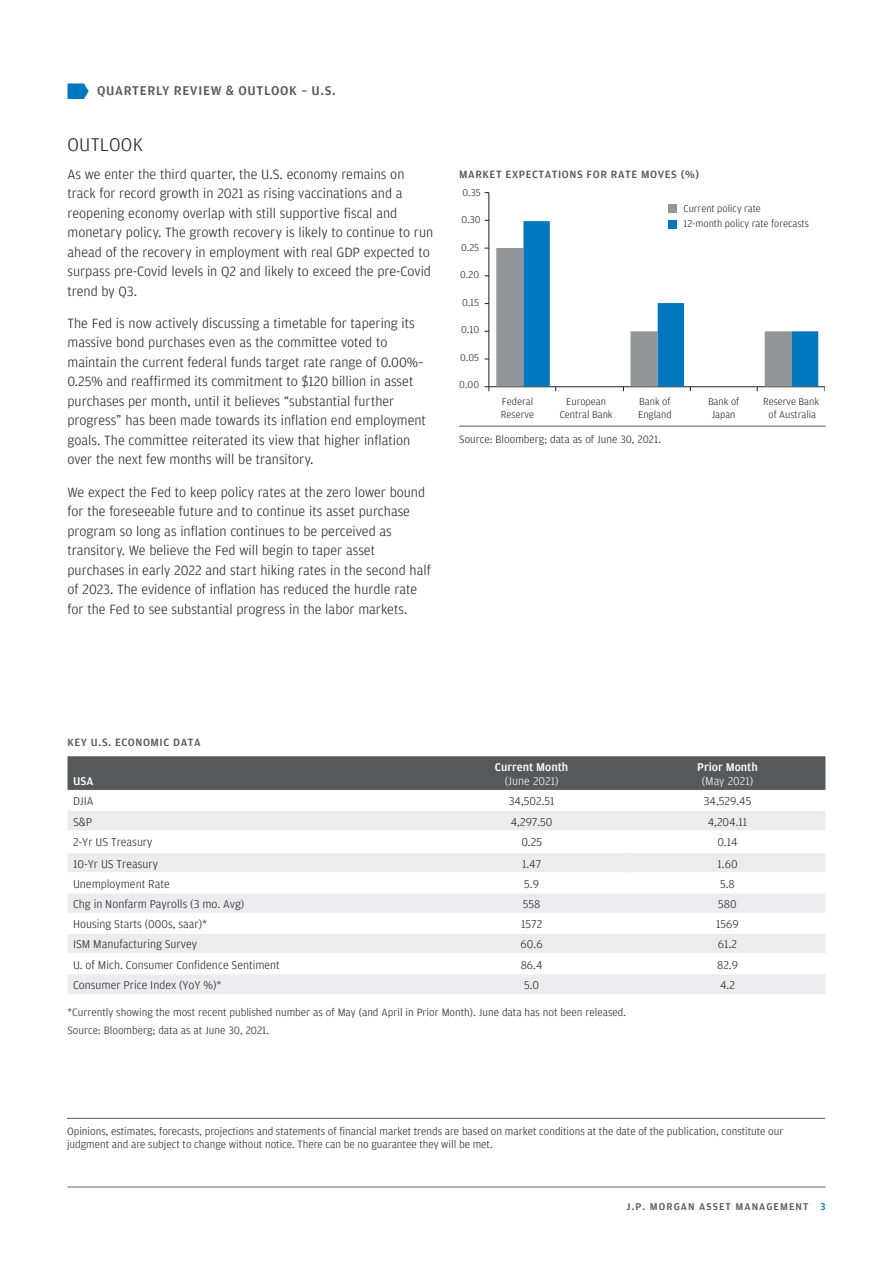
<style>
.page{position:relative;width:893px;height:1263px;background:#fff}
.page>*{position:absolute;margin:0;border:0;box-sizing:border-box;transform-origin:0 0}
.t1{font:300 19.5px "Amplitude";letter-spacing:.01em;color:#231f20}
.t2{font:300 14.25px/19.5px "Amplitude";color:#231f20}
.t3{font:500 13.5px "Amplitude";letter-spacing:.05em;color:#57585a}
.t4{font:300 12px "Amplitude";color:#231f20}
.t5{font:500 12px "Amplitude";color:#fff}
.t6{font:300 12px "Amplitude";color:#fff}
.t7{font:300 11.25px/18.9px "Amplitude";color:#231f20}
.t8{font:500 11.25px "Amplitude";letter-spacing:.05em;color:#57585a}
.t9{font:300 10.5px/12.6px "Amplitude";color:#231f20}
.t10{font:500 10.5px "Amplitude";letter-spacing:.1em;color:#57585a}
.s1{color:#0077bf}
</style>
<div class="page">
<hr style="left:68px;top:1186px;width:757px;height:2px;background:#939598">
<svg style="left:68px;top:83px;width:21px;height:16px"></svg>
<div style="left:68px;top:756px;width:757px;height:34px;background:#57585a"></div>
<svg style="left:68px;top:811px;width:757px;height:183px;fill:#ececee"></svg>
<svg style="left:68px;top:954px;width:757px;height:19px"></svg>
<hr style="left:68px;top:830px;width:366px;height:1px;background:#fff">
<hr style="left:434px;top:830px;width:196px;height:1px;background:#fff">
<hr style="left:630px;top:830px;width:195px;height:1px;background:#fff">
<hr style="left:68px;top:852px;width:366px;height:1px;background:#fff">
<hr style="left:434px;top:852px;width:196px;height:1px;background:#fff">
<hr style="left:630px;top:852px;width:195px;height:1px;background:#fff">
<hr style="left:68px;top:872px;width:366px;height:1px;background:#fff">
<hr style="left:434px;top:872px;width:196px;height:1px;background:#fff">
<hr style="left:630px;top:872px;width:195px;height:1px;background:#fff">
<hr style="left:68px;top:893px;width:366px;height:1px;background:#fff">
<hr style="left:434px;top:893px;width:196px;height:1px;background:#fff">
<hr style="left:630px;top:893px;width:195px;height:1px;background:#fff">
<hr style="left:68px;top:913px;width:366px;height:1px;background:#fff">
<hr style="left:434px;top:913px;width:196px;height:1px;background:#fff">
<hr style="left:630px;top:913px;width:195px;height:1px;background:#fff">
<hr style="left:68px;top:933px;width:366px;height:1px;background:#fff">
<hr style="left:434px;top:933px;width:196px;height:1px;background:#fff">
<hr style="left:630px;top:933px;width:195px;height:1px;background:#fff">
<hr style="left:68px;top:953px;width:366px;height:1px;background:#fff">
<hr style="left:434px;top:953px;width:196px;height:1px;background:#fff">
<hr style="left:630px;top:953px;width:195px;height:1px;background:#fff">
<hr style="left:68px;top:973px;width:366px;height:1px;background:#fff">
<hr style="left:434px;top:973px;width:196px;height:1px;background:#fff">
<hr style="left:630px;top:973px;width:195px;height:1px;background:#fff">
<hr style="left:489px;top:193px;width:1px;height:194px;background:#231f20">
<svg style="left:485px;top:386px;width:5px;height:5px"></svg>
<div style="left:669px;top:204px;width:8px;height:9px;background:#939598"></div>
<div style="left:669px;top:220px;width:8px;height:8px;background:#0077bf"></div>
<hr style="left:489px;top:386px;width:336px;height:1px;background:#231f20">
<svg style="left:496px;top:248px;width:296px;height:143px"></svg>
<svg style="left:523px;top:221px;width:295px;height:165px"></svg>
<hr style="left:459px;top:426px;width:366px;height:1px;background:#57585a">
<hr style="left:67px;top:1118px;width:758px;height:1px;background:#57585a">
<p class="t3" style="left:97px;top:82px;width:240px">QUARTERLY REVIEW &amp; OUTLOOK – U.S.</p>
<h1 class="t1" style="left:68px;top:132px;width:77px">OUTLOOK</h1>
<p class="t2" style="left:68px;top:164px;width:367px">As we enter the third quarter, the U.S. economy remains on track for record growth in 2021 as rising vaccinations and a reopening economy overlap with still supportive fiscal and monetary policy. The growth recovery is likely to continue to run ahead of the recovery in employment with real GDP expected to surpass pre-Covid levels in Q2 and likely to exceed the pre-Covid trend by Q3.</p>
<p class="t2" style="left:68px;top:313px;width:360px">The Fed is now actively discussing a timetable for tapering its massive bond purchases even as the committee voted to maintain the current federal funds target rate range of 0.00%– 0.25% and reaffirmed its commitment to $120 billion in asset purchases per month, until it believes “substantial further progress” has been made towards its inflation end employment goals. The committee reiterated its view that higher inflation over the next few months will be transitory.</p>
<p class="t2" style="left:68px;top:482px;width:365px">We expect the Fed to keep policy rates at the zero lower bound for the foreseeable future and to continue its asset purchase program so long as inflation continues to be perceived as transitory. We believe the Fed will begin to taper asset purchases in early 2022 and start hiking rates in the second half of 2023. The evidence of inflation has reduced the hurdle rate for the Fed to see substantial progress in the labor markets.</p>
<p class="t8" style="left:459px;top:168px;width:241px">MARKET EXPECTATIONS FOR RATE MOVES (%)</p>
<p class="t9" style="left:462px;top:186px;width:20px">0.35</p>
<p class="t9" style="left:462px;top:213px;width:21px">0.30</p>
<p class="t9" style="left:461px;top:241px;width:20px">0.25</p>
<p class="t9" style="left:460px;top:268px;width:20px">0.20</p>
<p class="t9" style="left:462px;top:296px;width:19px">0.15</p>
<p class="t9" style="left:461px;top:323px;width:19px">0.10</p>
<p class="t9" style="left:460px;top:350px;width:20px">0.05</p>
<p class="t9" style="left:459px;top:378px;width:21px">0.00</p>
<p class="t9" style="left:683px;top:200px;width:127px;line-height:15.6px">Current policy rate<br>12-month policy rate forecasts</p>
<p class="t9" style="left:501px;top:395px;width:35px">Federal<br>Reserve</p>
<p class="t9" style="left:560px;top:395px;width:54px;text-align:center">European<br>Central Bank</p>
<p class="t9" style="left:638px;top:395px;width:35px">Bank of<br>England</p>
<p class="t9" style="left:708px;top:395px;width:33px;text-align:center">Bank of<br>Japan</p>
<p class="t9" style="left:763px;top:395px;width:58px;text-align:center">Reserve Bank of Australia</p>
<p class="t7" style="left:459px;top:429px;width:203px">Source: Bloomberg; data as of June 30, 2021.</p>
<p class="t8" style="left:68px;top:735px;width:135px">KEY U.S. ECONOMIC DATA</p>
<p class="t5" style="left:73px;top:773px;width:22px">USA</p>
<p class="t5" style="left:495px;top:760px;width:75px">Current Month</p>
<p class="t6" style="left:505px;top:773px;width:55px">(June 2021)</p>
<p class="t5" style="left:697px;top:760px;width:62px">Prior Month</p>
<p class="t6" style="left:702px;top:773px;width:53px">(May 2021)</p>
<p class="t4" style="left:73px;top:794px;width:22px">DJIA</p>
<p class="t4" style="left:509px;top:794px;width:47px">34,502.51</p>
<p class="t4" style="left:704px;top:794px;width:49px">34,529.45</p>
<p class="t4" style="left:73px;top:814px;width:21px">S&amp;P</p>
<p class="t4" style="left:511px;top:814px;width:43px">4,297.50</p>
<p class="t4" style="left:708px;top:814px;width:41px">4,204.11</p>
<p class="t4" style="left:73px;top:834px;width:81px">2-Yr US Treasury</p>
<p class="t4" style="left:521px;top:834px;width:22px">0.25</p>
<p class="t4" style="left:717px;top:834px;width:22px">0.14</p>
<p class="t4" style="left:73px;top:856px;width:86px">10-Yr US Treasury</p>
<p class="t4" style="left:522px;top:856px;width:21px">1.47</p>
<p class="t4" style="left:717px;top:856px;width:22px">1.60</p>
<p class="t4" style="left:73px;top:876px;width:98px">Unemployment Rate</p>
<p class="t4" style="left:524px;top:876px;width:16px">5.9</p>
<p class="t4" style="left:720px;top:876px;width:16px">5.8</p>
<p class="t4" style="left:73px;top:896px;width:173px">Chg in Nonfarm Payrolls (3 mo. Avg)</p>
<p class="t4" style="left:523px;top:896px;width:19px">558</p>
<p class="t4" style="left:718px;top:896px;width:20px">580</p>
<p class="t4" style="left:73px;top:917px;width:136px">Housing Starts (000s, saar)*</p>
<p class="t4" style="left:521px;top:917px;width:23px">1572</p>
<p class="t4" style="left:716px;top:917px;width:24px">1569</p>
<p class="t4" style="left:73px;top:937px;width:126px">ISM Manufacturing Survey</p>
<p class="t4" style="left:521px;top:937px;width:24px">60.6</p>
<p class="t4" style="left:718px;top:937px;width:21px">61.2</p>
<p class="t4" style="left:73px;top:957px;width:208px">U. of Mich. Consumer Confidence Sentiment</p>
<p class="t4" style="left:521px;top:957px;width:23px">86.4</p>
<p class="t4" style="left:717px;top:957px;width:22px">82.9</p>
<p class="t4" style="left:73px;top:977px;width:150px">Consumer Price Index (YoY %)*</p>
<p class="t4" style="left:524px;top:977px;width:17px">5.0</p>
<p class="t4" style="left:720px;top:977px;width:16px">4.2</p>
<p class="t7" style="left:68px;top:1002px;width:560px">*Currently showing the most recent published number as of May (and April in Prior Month). June data has not been released.<br>Source: Bloomberg; data as at June 30, 2021.</p>
<p class="t7" style="left:67px;top:1124px;width:718px;line-height:13.5px">Opinions, estimates, forecasts, projections and statements of financial market trends are based on market conditions at the date of the publication, constitute our judgment and are subject to change without notice. There can be no guarantee they will be met.</p>
<p class="t10" style="left:626px;top:1200px;width:200px">J.P. MORGAN ASSET MANAGEMENT <span class="s1">3</span></p>
</div>
